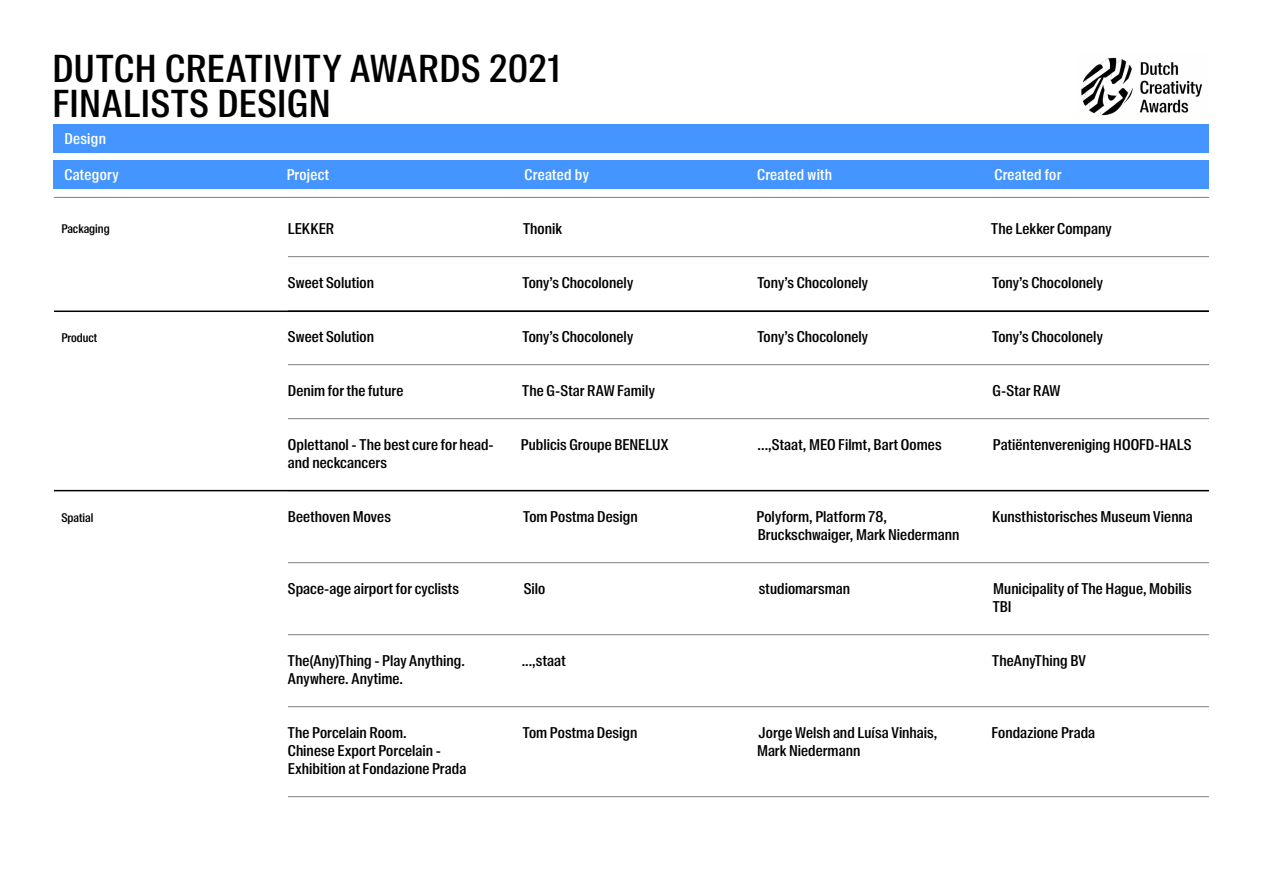
<style>
.page{position:relative;width:1263px;height:893px;background:#fff}
.page>*{position:absolute;margin:0;border:0;box-sizing:border-box;transform-origin:0 0}
.t1{font:500 37.5px/34.5px "Suisse Intl Condensed";letter-spacing:.02em;color:#000}
.t2{font:500 15px/18px "Suisse Intl Condensed";letter-spacing:.005em;color:#000}
.t3{font:500 15px "Suisse Intl Condensed";letter-spacing:.02em;color:#fff}
.t4{font:500 12px "Suisse Intl Condensed";color:#000}
</style>
<div class="page">
<div style="left:54px;top:125px;width:1155px;height:28px;background:#4495ff"></div>
<div style="left:54px;top:161px;width:1155px;height:28px;background:#4495ff"></div>
<hr style="left:54px;top:197px;width:1155px;height:1px;background:#808080">
<hr style="left:288px;top:256px;width:921px;height:1px;background:#808080">
<hr style="left:288px;top:310px;width:921px;height:1px;background:#808080">
<hr style="left:288px;top:364px;width:921px;height:1px;background:#808080">
<hr style="left:288px;top:418px;width:921px;height:1px;background:#808080">
<hr style="left:288px;top:562px;width:921px;height:1px;background:#808080">
<hr style="left:288px;top:634px;width:921px;height:1px;background:#808080">
<hr style="left:288px;top:706px;width:921px;height:1px;background:#808080">
<hr style="left:288px;top:796px;width:921px;height:1px;background:#808080">
<img style="left:1081px;top:57px;width:122px;height:59px">
<hr style="left:54px;top:490px;width:1155px;height:1px;background:#000">
<hr style="left:54px;top:311px;width:1155px;height:1px;background:#000">
<h1 class="t1" style="left:52px;top:52px;width:509px">DUTCH CREATIVITY AWARDS 2021<br>FINALISTS DESIGN</h1>
<p class="t3" style="left:64px;top:130px;width:43px">Design</p>
<p class="t3" style="left:64px;top:166px;width:56px">Category</p>
<p class="t3" style="left:287px;top:166px;width:44px">Project</p>
<p class="t3" style="left:524px;top:166px;width:66px">Created by</p>
<p class="t3" style="left:757px;top:166px;width:76px">Created with</p>
<p class="t3" style="left:994px;top:166px;width:68px">Created for</p>
<p class="t4" style="left:61px;top:222px;width:50px">Packaging</p>
<p class="t2" style="left:288px;top:220px;width:48px">LEKKER</p>
<p class="t2" style="left:523px;top:220px;width:40px">Thonik</p>
<p class="t2" style="left:991px;top:220px;width:122px">The Lekker Company</p>
<p class="t2" style="left:288px;top:274px;width:88px">Sweet Solution</p>
<p class="t2" style="left:522px;top:274px;width:112px">Tony’s Chocolonely</p>
<p class="t2" style="left:757px;top:274px;width:112px">Tony’s Chocolonely</p>
<p class="t2" style="left:992px;top:274px;width:112px">Tony’s Chocolonely</p>
<p class="t4" style="left:62px;top:331px;width:37px">Product</p>
<p class="t2" style="left:288px;top:328px;width:88px">Sweet Solution</p>
<p class="t2" style="left:522px;top:328px;width:112px">Tony’s Chocolonely</p>
<p class="t2" style="left:757px;top:328px;width:112px">Tony’s Chocolonely</p>
<p class="t2" style="left:992px;top:328px;width:112px">Tony’s Chocolonely</p>
<p class="t2" style="left:288px;top:382px;width:117px">Denim for the future</p>
<p class="t2" style="left:522px;top:382px;width:134px">The G-Star RAW Family</p>
<p class="t2" style="left:992px;top:382px;width:70px">G-Star RAW</p>
<p class="t2" style="left:288px;top:436px;width:207px">Oplettanol - The best cure for head-</p>
<p class="t2" style="left:521px;top:436px;width:149px">Publicis Groupe BENELUX</p>
<p class="t2" style="left:758px;top:436px;width:185px">...,Staat, MEO Filmt, Bart Oomes</p>
<p class="t2" style="left:993px;top:436px;width:200px">Patiëntenvereniging HOOFD-HALS</p>
<p class="t2" style="left:288px;top:454px;width:100px">and neckcancers</p>
<p class="t4" style="left:61px;top:511px;width:33px">Spatial</p>
<p class="t2" style="left:288px;top:508px;width:104px">Beethoven Moves</p>
<p class="t2" style="left:523px;top:508px;width:116px">Tom Postma Design</p>
<p class="t2" style="left:756px;top:508px;width:132px">Polyform, Platform 78,</p>
<p class="t2" style="left:992px;top:508px;width:202px">Kunsthistorisches Museum Vienna</p>
<p class="t2" style="left:758px;top:526px;width:203px">Bruckschwaiger, Mark Niedermann</p>
<p class="t2" style="left:288px;top:580px;width:173px">Space-age airport for cyclists</p>
<p class="t2" style="left:524px;top:580px;width:23px">Silo</p>
<p class="t2" style="left:759px;top:580px;width:93px">studiomarsman</p>
<p class="t2" style="left:993px;top:580px;width:200px">Municipality of The Hague, Mobilis<br>TBI</p>
<p class="t2" style="left:288px;top:652px;width:179px">The(Any)Thing - Play Anything.</p>
<p class="t2" style="left:522px;top:652px;width:45px">...,staat</p>
<p class="t2" style="left:992px;top:652px;width:95px">TheAnyThing BV</p>
<p class="t2" style="left:288px;top:670px;width:117px">Anywhere. Anytime.</p>
<p class="t2" style="left:288px;top:724px;width:120px">The Porcelain Room.</p>
<p class="t2" style="left:523px;top:724px;width:116px">Tom Postma Design</p>
<p class="t2" style="left:759px;top:724px;width:180px">Jorge Welsh and Luísa Vinhais,</p>
<p class="t2" style="left:991px;top:724px;width:105px">Fondazione Prada</p>
<p class="t2" style="left:288px;top:742px;width:155px">Chinese Export Porcelain -</p>
<p class="t2" style="left:757px;top:742px;width:105px">Mark Niedermann</p>
<p class="t2" style="left:288px;top:760px;width:180px">Exhibition at Fondazione Prada</p>
</div>
